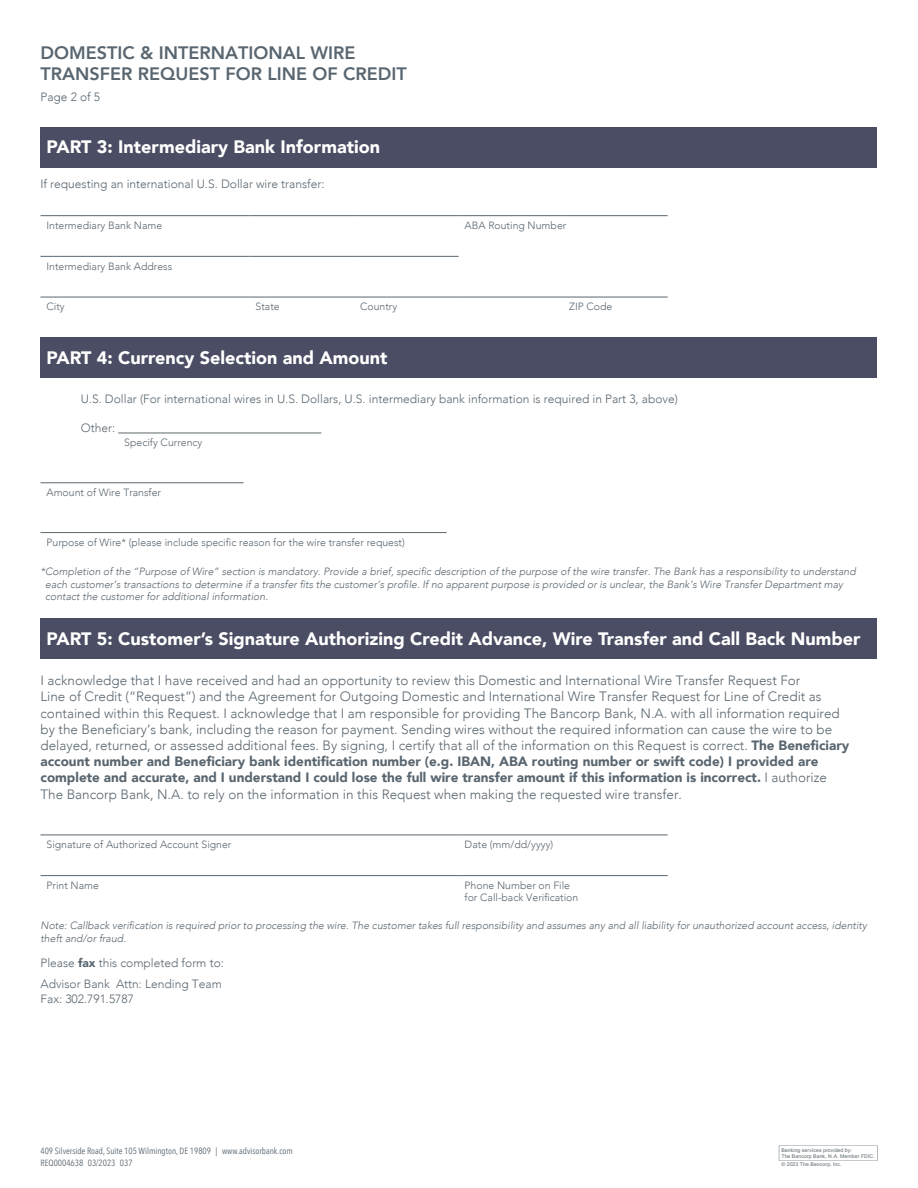
<style>
.page{position:relative;width:918px;height:1188px;background:#fff}
.page>*{position:absolute;margin:0;border:0;box-sizing:border-box;transform-origin:0 0}
.t1{font:900 18px "Avenir";color:#fff}
.t2{font:800 18px/21.6px "Avenir";color:#596670}
.t3{font:300 13.5px/16.2px "Avenir";color:#596670}
.t4{font:300 12px/21.1px "Avenir";color:#596670}
.t5{font:italic 300 10.5px/12.6px "Avenir";color:#596670}
.t6{font:300 10.5px/12.6px "Avenir";color:#596670}
.t7{font:9px/12px "Avenir Next Condensed";color:#596670}
.t8{font:5.25px/5.8px "Arial";letter-spacing:.015em;color:#5c676d}
.s1{font-weight:900}
.s2{color:#5a666f}
</style>
<div class="page">
<svg style="left:779px;top:1145px;width:99px;height:16px"></svg>
<div style="left:40px;top:127px;width:837px;height:40px;background:#4a4d63"></div>
<hr style="left:354px;top:297px;width:105px;height:1px;background:#596670">
<hr style="left:459px;top:297px;width:104px;height:1px;background:#596670">
<hr style="left:250px;top:297px;width:104px;height:1px;background:#596670">
<hr style="left:563px;top:297px;width:105px;height:1px;background:#596670">
<hr style="left:40px;top:297px;width:210px;height:1px;background:#596670">
<hr style="left:40px;top:256px;width:210px;height:1px;background:#596670">
<hr style="left:250px;top:256px;width:104px;height:1px;background:#596670">
<hr style="left:354px;top:256px;width:105px;height:1px;background:#596670">
<hr style="left:459px;top:215px;width:104px;height:1px;background:#596670">
<hr style="left:563px;top:215px;width:105px;height:1px;background:#596670">
<hr style="left:40px;top:215px;width:210px;height:1px;background:#596670">
<hr style="left:250px;top:215px;width:104px;height:1px;background:#596670">
<hr style="left:354px;top:215px;width:105px;height:1px;background:#596670">
<div style="left:40px;top:338px;width:837px;height:40px;background:#4a4d63"></div>
<hr style="left:118px;top:433px;width:203px;height:1px;background:#5e676e">
<hr style="left:40px;top:483px;width:204px;height:1px;background:#5e676e">
<hr style="left:40px;top:532px;width:407px;height:1px;background:#5e676e">
<div style="left:40px;top:618px;width:837px;height:40px;background:#4a4d63"></div>
<hr style="left:459px;top:875px;width:209px;height:1px;background:#596670">
<hr style="left:40px;top:875px;width:419px;height:1px;background:#596670">
<hr style="left:459px;top:835px;width:209px;height:1px;background:#596670">
<hr style="left:40px;top:835px;width:419px;height:1px;background:#596670">
<h1 class="t2" style="left:40px;top:41px;width:368px">DOMESTIC &amp; INTERNATIONAL WIRE<br>TRANSFER REQUEST FOR LINE OF CREDIT</h1>
<p class="t4" style="left:40px;top:87px;width:61px">Page 2 of 5</p>
<h1 class="t1" style="left:47px;top:132px;width:335px">PART 3: Intermediary Bank Information</h1>
<p class="t4" style="left:40px;top:174px;width:286px">If requesting an international U.S. Dollar wire transfer:</p>
<p class="t6" style="left:47px;top:219px;width:117px">Intermediary Bank Name</p>
<p class="t6" style="left:465px;top:219px;width:103px">ABA Routing Number</p>
<p class="t6" style="left:47px;top:260px;width:127px">Intermediary Bank Address</p>
<p class="t6" style="left:47px;top:300px;width:20px">City</p>
<p class="t6" style="left:256px;top:300px;width:26px">State</p>
<p class="t6" style="left:360px;top:300px;width:39px">Country</p>
<p class="t6" style="left:569px;top:300px;width:45px">ZIP Code</p>
<h1 class="t1" style="left:47px;top:342px;width:342px">PART 4: Currency Selection and Amount</h1>
<p class="t4" style="left:81px;top:389px;width:599px">U.S. Dollar (For international wires in U.S. Dollars, U.S. intermediary bank information is required in Part 3, above)</p>
<p class="t4" style="left:81px;top:417px;width:36px">Other:</p>
<p class="t6" style="left:124px;top:436px;width:80px">Specify Currency</p>
<p class="t6" style="left:46px;top:486px;width:116px">Amount of Wire Transfer</p>
<p class="t6" style="left:46px;top:536px;width:360px">Purpose of Wire* (please include specific reason for the wire transfer request)</p>
<p class="t5" style="left:45px;top:565px;width:812px;text-indent:-5px">*Completion of the “Purpose of Wire” section is mandatory. Provide a brief, specific description of the purpose of the wire transfer. The Bank has a responsibility to understand each customer’s transactions to determine if a transfer fits the customer’s profile. If no apparent purpose is provided or is unclear, the Bank’s Wire Transfer Department may contact the customer for additional information.</p>
<h1 class="t1" style="left:47px;top:623px;width:815px">PART 5: Customer’s Signature Authorizing Credit Advance, Wire Transfer and Call Back Number</h1>
<p class="t3" style="left:40px;top:672px;width:810px">I acknowledge that I have received and had an opportunity to review this Domestic and International Wire Transfer Request For<br>Line of Credit (“Request”) and the Agreement for Outgoing Domestic and International Wire Transfer Request for Line of Credit as contained within this Request. I acknowledge that I am responsible for providing The Bancorp Bank, N.A. with all information required by the Beneficiary’s bank, including the reason for payment. Sending wires without the required information can cause the wire to be delayed, returned, or assessed additional fees. By signing, I certify that all of the information on this Request is correct. <span class="s1">The Beneficiary account number and Beneficiary bank identification number (e.g. IBAN, ABA routing number or swift code) I provided are complete and accurate, and I understand I could lose the full wire transfer amount if this information is incorrect.</span> I authorize The Bancorp Bank, N.A. to rely on the information in this Request when making the requested wire transfer.</p>
<p class="t6" style="left:47px;top:838px;width:186px">Signature of Authorized Account Signer</p>
<p class="t6" style="left:465px;top:838px;width:90px">Date (mm/dd/yyyy)</p>
<p class="t6" style="left:47px;top:879px;width:54px">Print Name</p>
<p class="t6" style="left:465px;top:879px;width:115px">Phone Number on File for Call-back Verification</p>
<p class="t5" style="left:40px;top:920px;width:828px">Note: Callback verification is required prior to processing the wire. The customer takes full responsibility and assumes any and all liability for unauthorized account access, identity theft and/or fraud.</p>
<p class="t4" style="left:40px;top:953px;width:185px">Please <span class="s1">fax</span> this completed form to:<br>Advisor Bank Attn: Lending Team</p>
<p class="t4" style="left:40px;top:988px;width:95px">Fax: 302.791.5787</p>
<p class="t7" style="left:40px;top:1144px;width:254px">409 Silverside Road, Suite 105 Wilmington, DE 19809 | www.advisorbank.com<br>REQ0004638 03/2023 <span class="s2">037</span></p>
<p class="t8" style="left:781px;top:1147px;width:95px">Banking services provided by:<br>The Bancorp Bank, N.A. Member FDIC.</p>
<p class="t8" style="left:781px;top:1162px;width:62px">© 2023 The Bancorp, Inc.</p>
</div>
